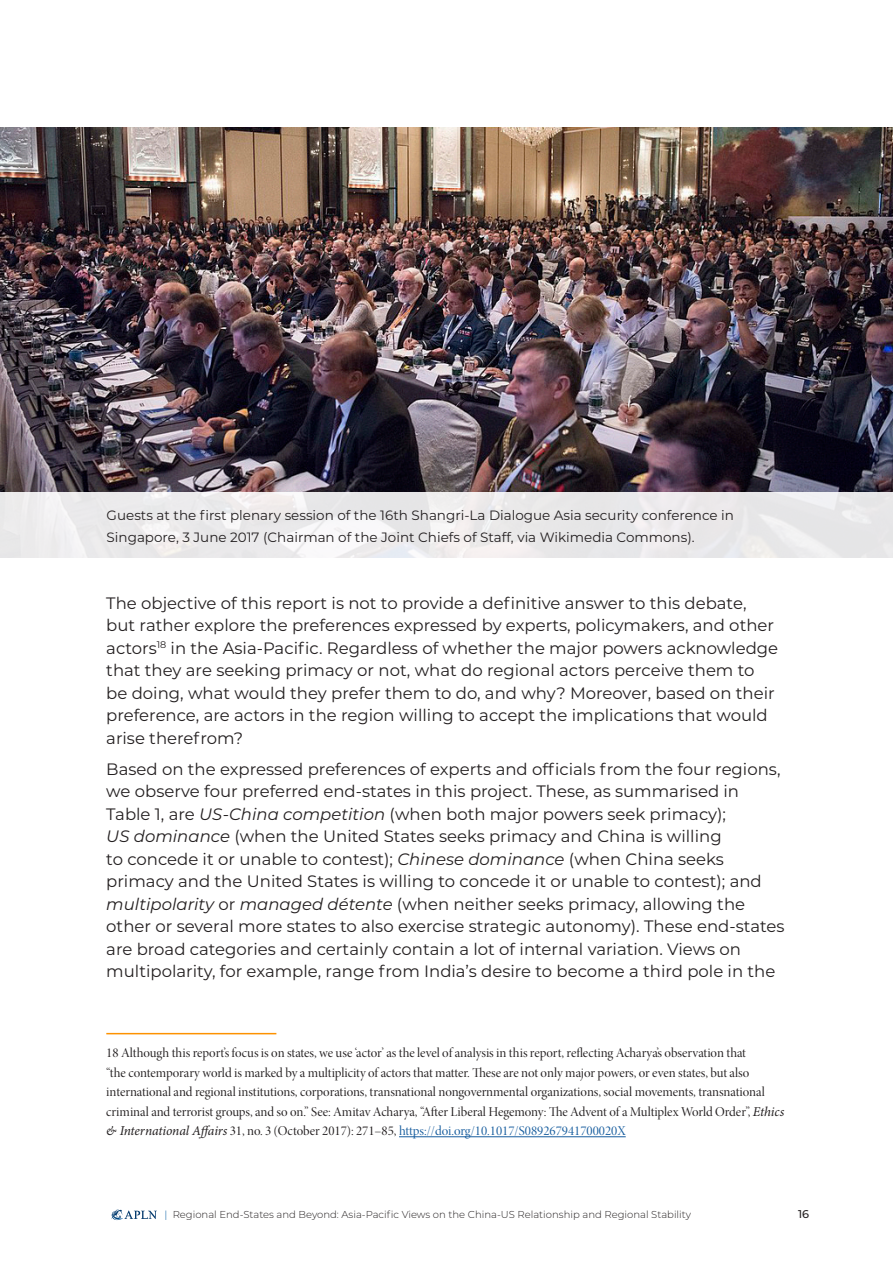
<style>
.page{position:relative;width:893px;height:1263px;background:#fff}
.page>*{position:absolute;margin:0;border:0;box-sizing:border-box;transform-origin:0 0}
.Body_text_2{font:16.5px/22.5px "Montserrat";color:#231f20}
.Footnote{font:13.5px/19.5px "Minion Pro Disp";letter-spacing:-.005em;color:#231f20}
.Body_text_2-2{font:13.5px/22.5px "Montserrat";color:#231f20}
.t1{font:500 11.25px "Montserrat";color:#231f20}
.t2{font:300 10.05px "Montserrat";color:#231f20}
.s1{font-style:italic}
.s2{font-family:"Minion Pro";font-style:italic}
.s3{color:#175d9e}
.s4{color:#015ca3}
</style>
<div class="page">
<svg style="left:111px;top:1210px;width:46px;height:10px"></svg>
<hr style="left:106px;top:1033px;width:170px;height:1px;background:#fd9200">
<hr style="left:399px;top:1136px;width:227px;height:1px;background:#175d9e">
<img style="left:0;top:128px;width:893px;height:364px">
<div style="left:0;top:492px;width:893px;height:65px;background:linear-gradient(to right,#eeedee,#e9e8ea)"></div>
<p class="Body_text_2-2" style="left:107px;top:503px;width:629px">Guests at the first plenary session of the 16th Shangri-La Dialogue Asia security conference in<br>Singapore, 3 June 2017 (Chairman of the Joint Chiefs of Staff, via Wikimedia Commons).</p>
<p class="Body_text_2" style="left:106px;top:591px;width:673px">The objective of this report is not to provide a definitive answer to this debate, but rather explore the preferences expressed by experts, policymakers, and other actors<sup>18</sup> in the Asia-Pacific. Regardless of whether the major powers acknowledge that they are seeking primacy or not, what do regional actors perceive them to be doing, what would they prefer them to do, and why? Moreover, based on their preference, are actors in the region willing to accept the implications that would arise therefrom?</p>
<p class="Body_text_2" style="left:106px;top:757px;width:680px">Based on the expressed preferences of experts and officials from the four regions, we observe four preferred end-states in this project. These, as summarised in Table 1, are <span class="s1">US-China competition</span> (when both major powers seek primacy);<br><span class="s1">US dominance</span> (when the United States seeks primacy and China is willing<br>to concede it or unable to contest); <span class="s1">Chinese dominance</span> (when China seeks primacy and the United States is willing to concede it or unable to contest); and <span class="s1">multipolarity</span> or <span class="s1">managed détente</span> (when neither seeks primacy, allowing the other or several more states to also exercise strategic autonomy). These end-states are broad categories and certainly contain a lot of internal variation. Views on multipolarity, for example, range from India’s desire to become a third pole in the</p>
<p class="Footnote" style="left:106px;top:1043px;width:679px">18 Although this report’s focus is on states, we use ‘actor’ as the level of analysis in this report, reflecting Acharya’s observation that<br>“the contemporary world is marked by a multiplicity of actors that matter. These are not only major powers, or even states, but also international and regional institutions, corporations, transnational nongovernmental organizations, social movements, transnational criminal and terrorist groups, and so on.” See: Amitav Acharya, “After Liberal Hegemony: The Advent of a Multiplex World Order”, <span class="s2">Ethics &amp; International Affairs</span> 31, no. 3 (October 2017): 271–85, <span class="s3">https://doi.org/10.1017/S089267941700020X</span></p>
<p class="t2" style="left:165px;top:1207px;width:528px"><span class="s4">|</span> Regional End-States and Beyond: Asia-Pacific Views on the China-US Relationship and Regional Stability</p>
<p class="t1" style="left:798px;top:1206px;width:13px">16</p>
</div>
